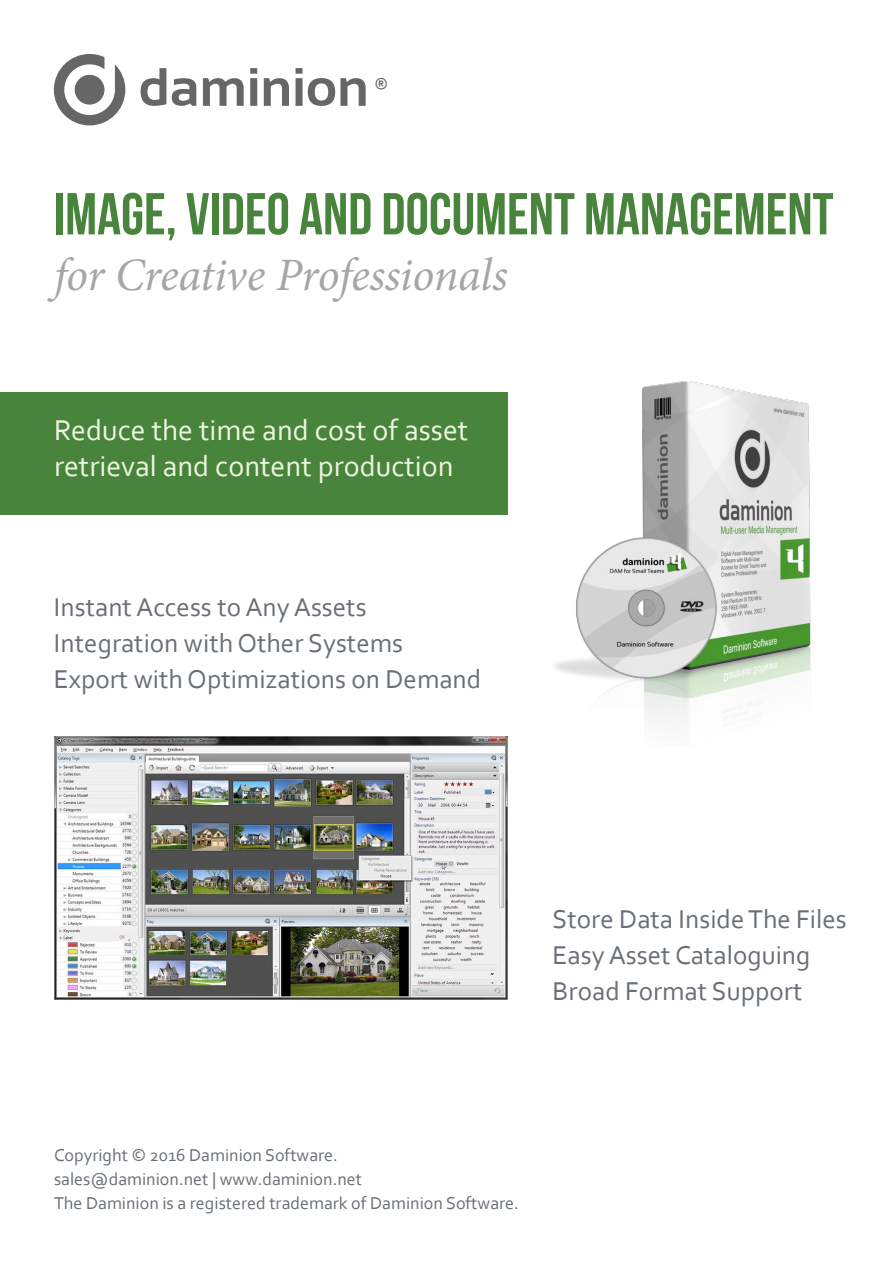
<style>
.page{position:relative;width:893px;height:1263px;background:#fff}
.page>*{position:absolute;margin:0;border:0;box-sizing:border-box;transform-origin:0 0}
.t1{font:58.95px "Bebas Neue";color:#49843d}
.t2{font:700 54px "Sansation";color:#666}
.t3{font:italic 46.5px "Minion Pro";letter-spacing:-.01em;color:#a6a6a6}
.t4{font:30px/36px "Corbel";color:#eef6e2}
.t5{font:27px/36px "Corbel";color:#696f76}
.t6{font:24px "Corbel";color:#666}
.t7{font:18px/24px "Corbel";color:#696f76}
</style>
<div class="page">
<img style="left:54px;top:736px;width:453px;height:264px">
<div style="left:0;top:393px;width:507px;height:122px;background:#49843d"></div>
<svg style="left:54px;top:54px;width:71px;height:71px"></svg>
<div style="left:75px;top:75px;width:29px;height:30px;background:#666;border-radius:50%"></div>
<img style="left:555px;top:381px;width:256px;height:339px">
<h2 class="t2" style="left:139px;top:57px;width:232px">daminion</h2>
<p class="t6" style="left:374px;top:72px;width:16px">®</p>
<h1 class="t1" style="left:54px;top:182px;width:781px">IMAGE, VIDEO AND DOCUMENT MANAGEMENT</h1>
<h3 class="t3" style="left:54px;top:244px;width:455px">for Creative Professionals</h3>
<p class="t4" style="left:54px;top:411px;width:416px">Reduce the time and cost of asset retrieval and content production</p>
<p class="t5" style="left:54px;top:589px;width:429px">Instant Access to Any Assets<br>Integration with Other Systems<br>Export with Optimizations on Demand</p>
<p class="t5" style="left:553px;top:900px;width:296px">Store Data Inside The Files<br>Easy Asset Cataloguing<br>Broad Format Support</p>
<p class="t7" style="left:54px;top:1142px;width:466px">Copyright © 2016 Daminion Software.<br>sales@daminion.net | www.daminion.net<br>The Daminion is a registered trademark of Daminion Software.</p>
</div>
